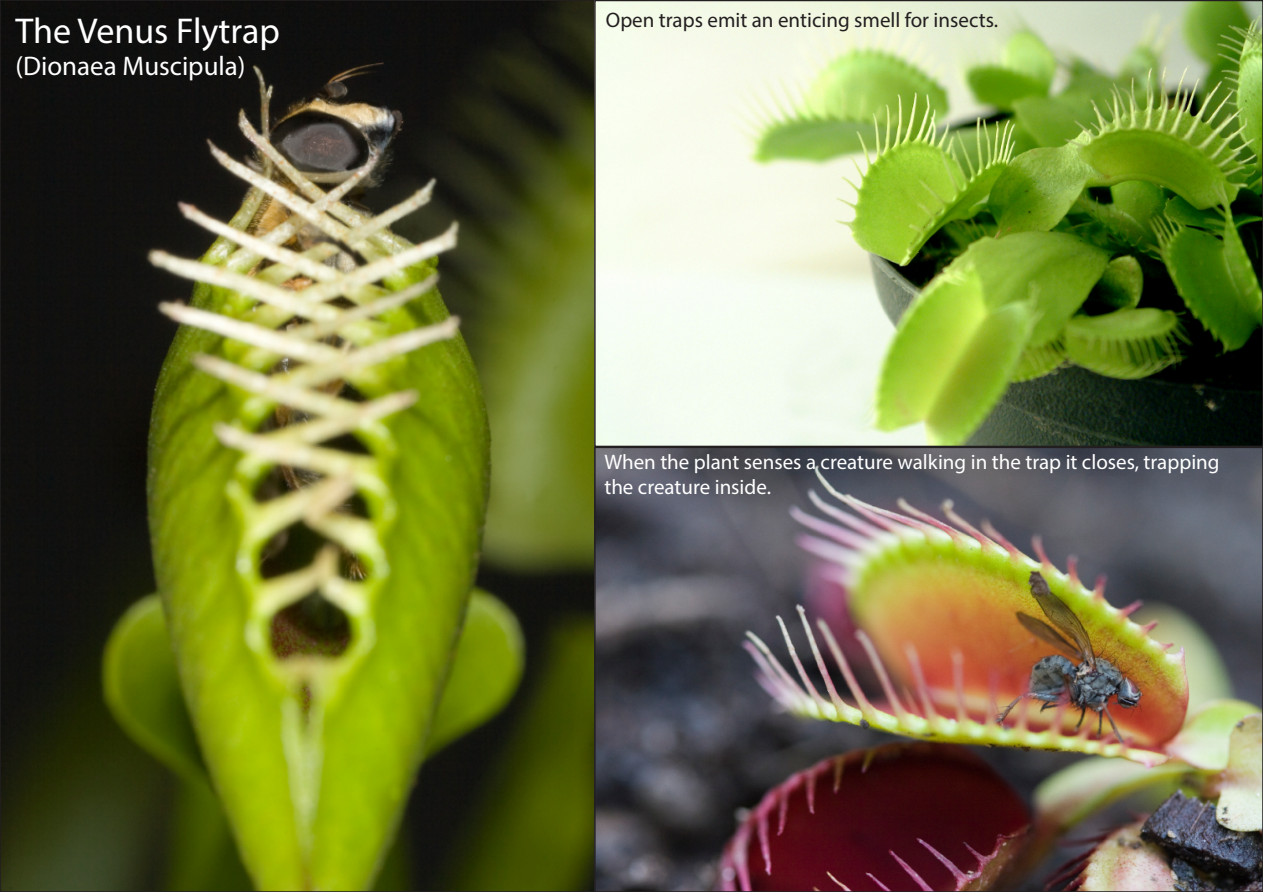
<style>
.page{position:relative;width:1263px;height:893px;background:#fff}
.page>*{position:absolute;margin:0;border:0;box-sizing:border-box;transform-origin:0 0}
.t1{font:36px "Myriad Pro";color:#fff}
.t2{font:27px "Myriad Pro";color:#fff}
.t3{font:21px/25.2px "Myriad Pro";color:#fff}
.t4{font:21px "Myriad Pro";color:#231f20}
</style>
<div class="page">
<img style="left:3px;top:3px;width:1260px;height:886px">
<div style="left:595px;top:0;width:668px;height:446px;border:2px solid #231f20"></div>
<div style="left:595px;top:447px;width:668px;height:445px;border:2px solid #231f20"></div>
<h1 class="t1" style="left:15px;top:8px;width:266px">The Venus Flytrap</h1>
<p class="t2" style="left:15px;top:49px;width:232px">(Dionaea Muscipula)</p>
<p class="t4" style="left:606px;top:7px;width:394px">Open traps emit an enticing smell for insects.</p>
<p class="t3" style="left:604px;top:449px;width:617px">When the plant senses a creature walking in the trap it closes, trapping the creature inside.</p>
</div>
